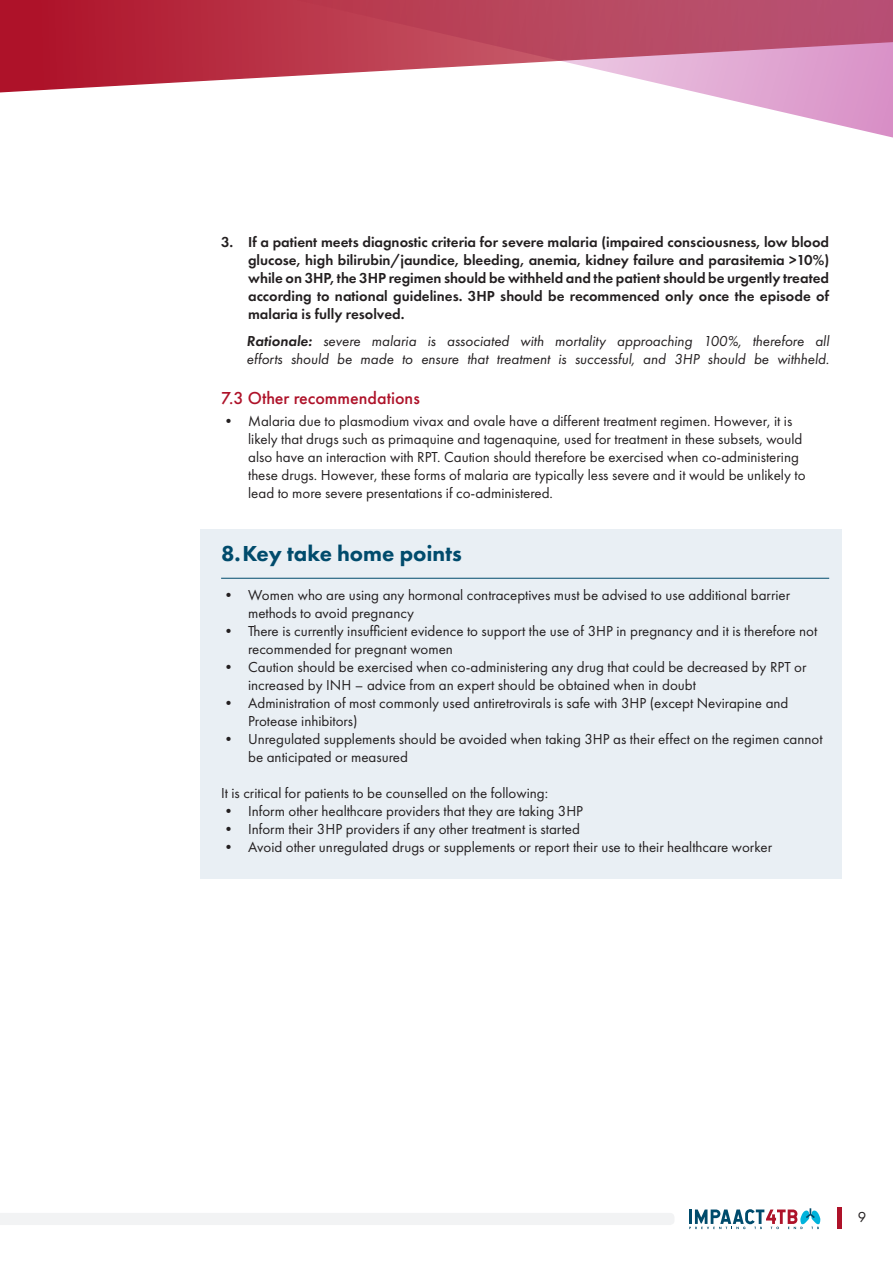
<style>
.page{position:relative;width:893px;height:1263px;background:#fff}
.page>*{position:absolute;margin:0;border:0;box-sizing:border-box;transform-origin:0 0}
.t1{font:800 22.5px "Futura PT";color:#004b6c}
.t2{font:500 18px "Futura PT";color:#ae1229}
.t3{font:15px/18px "Futura PT";color:#231f20}
.t4{font:600 15px/18px "Futura PT";color:#231f20;text-align:justify}
.t5{font:italic 15px/18px "Futura PT";color:#231f20}
.s1{font-weight:600}
</style>
<div class="page">
<svg style="left:0;top:0;width:893px;height:138px"></svg>
<svg style="left:689px;top:1208px;width:131px;height:21px"></svg>
<hr style="left:838px;top:1207px;width:4px;height:21px;background:#ae1229">
<div style="left:0;top:1213px;width:674px;height:12px;background:#f2f3f4"></div>
<div style="left:200px;top:529px;width:642px;height:349px;background:#e9eff4"></div>
<hr style="left:221px;top:578px;width:608px;height:1px;background:#004b6c">
<p class="t4" style="left:248px;top:233px;width:583px;text-indent:-27px">3. If a patient meets diagnostic criteria for severe malaria (impaired consciousness, low blood glucose, high bilirubin/jaundice, bleeding, anemia, kidney failure and parasitemia &gt;10%) while on 3HP, the 3HP regimen should be withheld and the patient should be urgently treated according to national guidelines. 3HP should be recommenced only once the episode of malaria is fully resolved.</p>
<p class="t5" style="left:247px;top:332px;width:584px"><span class="s1">Rationale:</span> severe malaria is associated with mortality approaching 100%, therefore all efforts should be made to ensure that treatment is successful, and 3HP should be withheld.</p>
<p class="t2" style="left:221px;top:387px;width:200px">7.3 Other recommendations</p>
<p class="t3" style="left:248px;top:412px;width:559px;text-indent:-27px">• Malaria due to plasmodium vivax and ovale have a different treatment regimen. However, it is likely that drugs such as primaquine and tagenaquine, used for treatment in these subsets, would also have an interaction with RPT. Caution should therefore be exercised when co-administering these drugs. However, these forms of malaria are typically less severe and it would be unlikely to lead to more severe presentations if co-administered.</p>
<h1 class="t1" style="left:221px;top:539px;width:242px">8.Key take home points</h1>
<p class="t3" style="left:248px;top:586px;width:544px;text-indent:-27px">• Women who are using any hormonal contraceptives must be advised to use additional barrier methods to avoid pregnancy</p>
<p class="t3" style="left:248px;top:622px;width:571px;text-indent:-27px">• There is currently insufficient evidence to support the use of 3HP in pregnancy and it is therefore not recommended for pregnant women</p>
<p class="t3" style="left:248px;top:658px;width:560px;text-indent:-27px">• Caution should be exercised when co-administering any drug that could be decreased by RPT or increased by INH – advice from an expert should be obtained when in doubt</p>
<p class="t3" style="left:248px;top:694px;width:542px;text-indent:-27px">• Administration of most commonly used antiretrovirals is safe with 3HP (except Nevirapine and<br>Protease inhibitors)</p>
<p class="t3" style="left:248px;top:730px;width:576px;text-indent:-27px">• Unregulated supplements should be avoided when taking 3HP as their effect on the regimen cannot be anticipated or measured</p>
<p class="t3" style="left:221px;top:784px;width:329px">It is critical for patients to be counselled on the following:</p>
<p class="t3" style="left:221px;top:802px;width:364px">• Inform other healthcare providers that they are taking 3HP</p>
<p class="t3" style="left:221px;top:820px;width:360px">• Inform their 3HP providers if any other treatment is started</p>
<p class="t3" style="left:221px;top:838px;width:552px">• Avoid other unregulated drugs or supplements or report their use to their healthcare worker</p>
<p class="t3" style="left:858px;top:1208px;width:10px">9</p>
</div>
